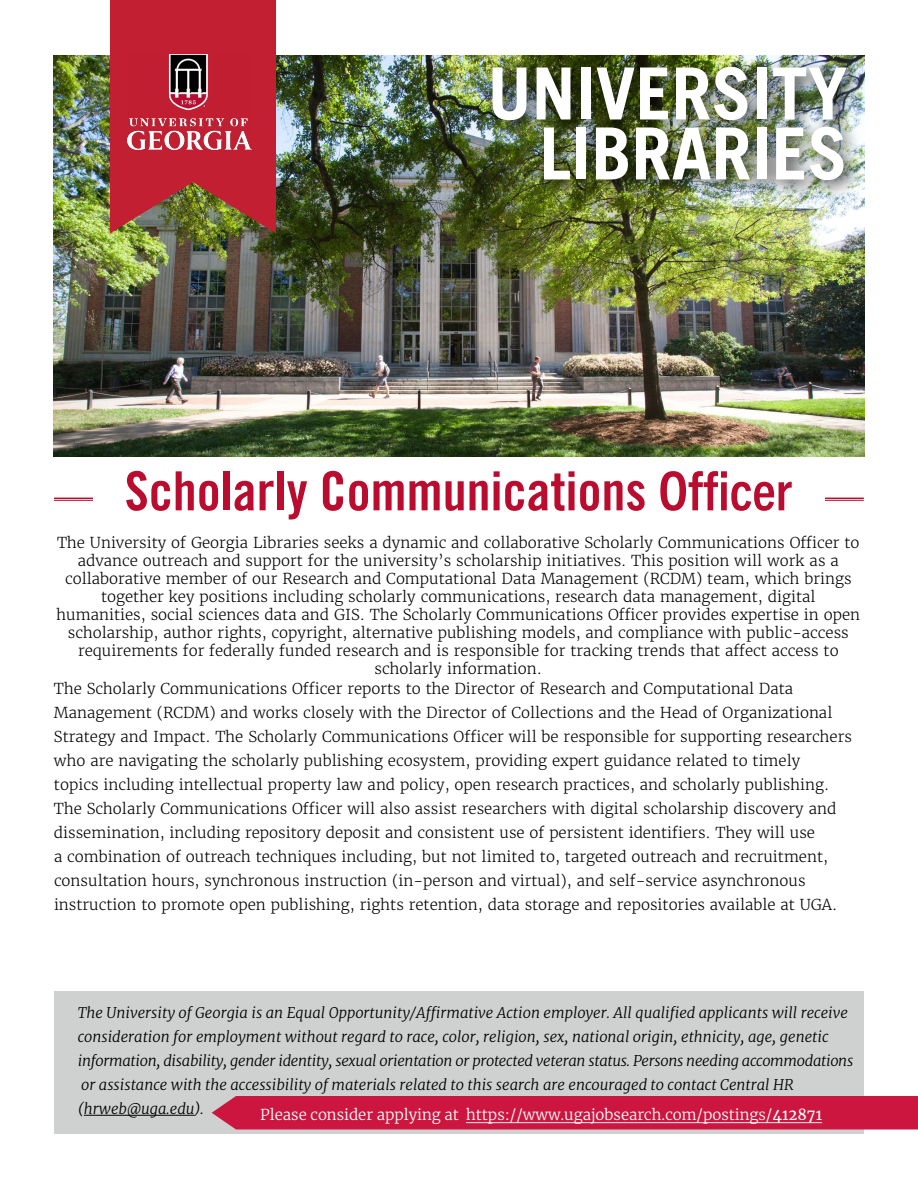
<style>
.page{position:relative;width:918px;height:1188px;background:#fff}
.page>*{position:absolute;margin:0;border:0;box-sizing:border-box;transform-origin:0 0}
.t1{font:700 72px/60px "Trade Gothic LT Std";color:#fff;text-align:right}
.t2{font:54px "Trade Gothic LT Std Bd Cn 20";color:#ba0c2f}
.t3{font:300 15px/24px "Merriweather";color:#000;text-align:center}
.t4{font:300 15px "Merriweather";color:#fff}
.t5{font:italic 300 14.7px/24px "Merriweather";color:#000}
.s1{font-family:"Trade Gothic Next LT Pro";font-weight:700;font-stretch:condensed}
.s2{font-weight:400}
</style>
<div class="page">
<hr style="left:54px;top:498px;width:810px;height:1px;background:#ba0c2f">
<hr style="left:54px;top:500px;width:810px;height:1px;background:#ba0c2f">
<img style="left:54px;top:55px;width:810px;height:402px">
<div style="left:93px;top:481px;width:732px;height:33px;background:#fff"></div>
<svg style="left:110px;top:0;width:166px;height:233px;background:#b42d32"></svg>
<div style="left:482px;top:57px;width:383px;height:142px;background:#000;opacity:.75"></div>
<div style="left:54px;top:991px;width:810px;height:143px;background:#cfd1d1"></div>
<hr style="left:84px;top:1115px;width:110px;height:1px;background:#000">
<div style="left:212px;top:1096px;width:706px;height:34px;background:#cd163f"></div>
<hr style="left:466px;top:1122px;width:356px;height:1px;background:#fff">
<img style="left:127px;top:54px;width:125px;height:96px">
<h1 class="t1" style="left:488px;top:63px;width:362px">UNIVERSITY<br>LIBRARIES</h1>
<h2 class="t2" style="left:125px;top:458px;width:669px">Scholarly Communications <span class="s1">Officer</span></h2>
<p class="t3" style="left:57px;top:534px;width:805px;line-height:18px">The University of Georgia Libraries seeks a dynamic and collaborative Scholarly Communications Officer to advance outreach and support for the university’s scholarship initiatives. This position will work as a collaborative member of our Research and Computational Data Management (RCDM) team, which brings together key positions including scholarly communications, research data management, digital humanities, social sciences data and GIS. The Scholarly Communications Officer provides expertise in open scholarship, author rights, copyright, alternative publishing models, and compliance with public-access requirements for federally funded research and is responsible for tracking trends that affect access to scholarly information.</p>
<p class="t3" style="left:54px;top:677px;width:799px;text-align:left">The Scholarly Communications Officer reports to the Director of Research and Computational Data Management (RCDM) and works closely with the Director of Collections and the Head of Organizational Strategy and Impact. The Scholarly Communications Officer will be responsible for supporting researchers who are navigating the scholarly publishing ecosystem, providing expert guidance related to timely<br>topics including intellectual property law and policy, open research practices, and scholarly publishing.<br>The Scholarly Communications Officer will also assist researchers with digital scholarship discovery and dissemination, including repository deposit and consistent use of persistent identifiers. They will use<br>a combination of outreach techniques including, but not limited to, targeted outreach and recruitment, consultation hours, synchronous instruction (in-person and virtual), and self-service asynchronous instruction to promote open publishing, rights retention, data storage and repositories available at UGA.</p>
<p class="t5" style="left:78px;top:1000px;width:777px">The University of Georgia is an Equal Opportunity/Affirmative Action employer. All qualified applicants will receive consideration for employment without regard to race, color, religion, sex, national origin, ethnicity, age, genetic information, disability, gender identity, sexual orientation or protected veteran status. Persons needing accommodations or assistance with the accessibility of materials related to this search are encouraged to contact Central HR (hrweb@uga.edu).</p>
<p class="t4" style="left:260px;top:1105px;width:563px">Please consider applying at https://www.ugajobsearch.com/postings/<span class="s2">412871</span></p>
</div>
